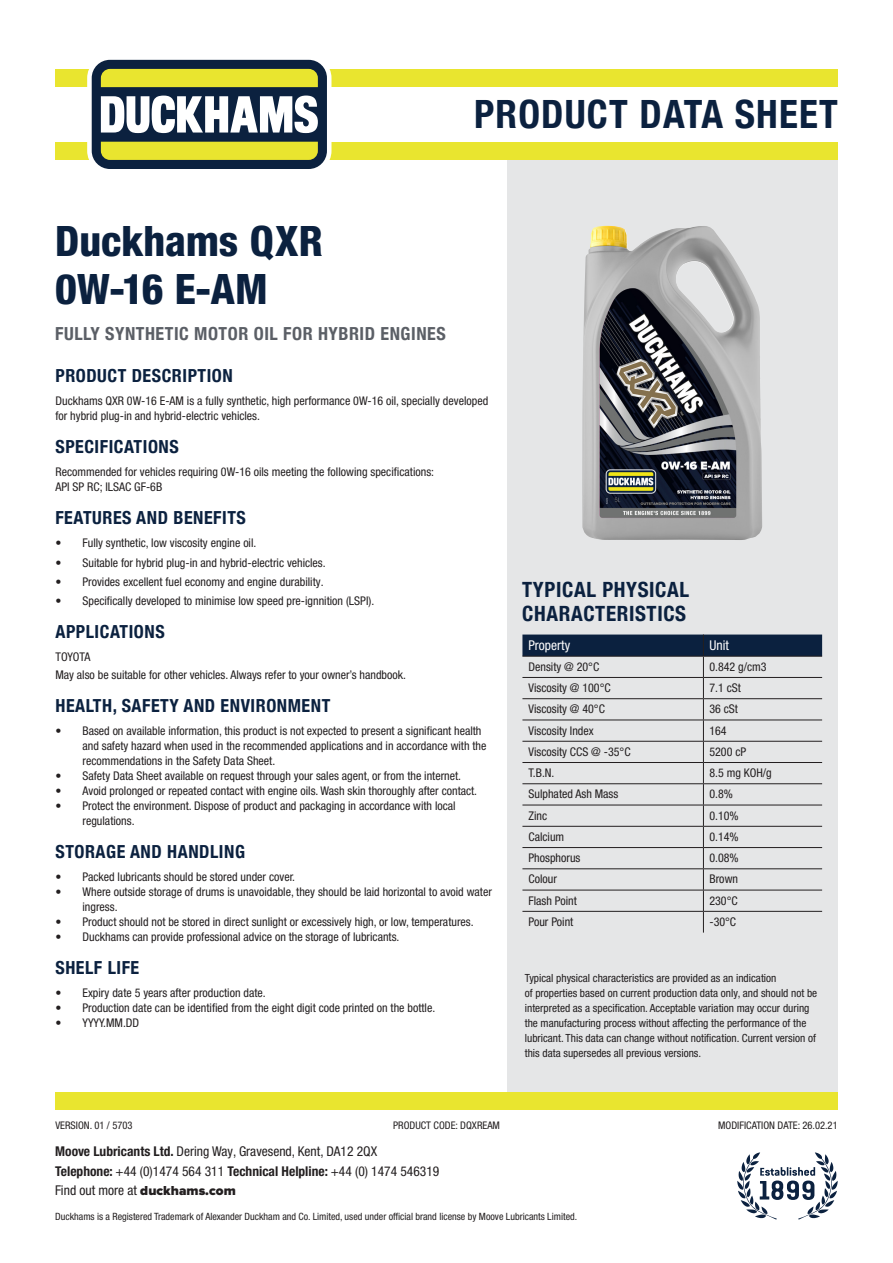
<style>
.page{position:relative;width:893px;height:1263px;background:#fff}
.page>*{position:absolute;margin:0;border:0;box-sizing:border-box;transform-origin:0 0}
.t1{font:800 condensed 42px/48px "Helvetica Neue LT Std";color:#0b213f}
.t2{font:700 condensed 39px "Helvetica Neue";letter-spacing:.03em;color:#0b213f}
.t3{font:700 condensed 21px/24px "Helvetica Neue";letter-spacing:.03em;color:#0b213f}
.Paragraph_Style_1{font:700 condensed 18px "Helvetica Neue";letter-spacing:.03em;color:#0b213f}
.t4{font:700 condensed 18px "Helvetica Neue";letter-spacing:.03em;color:#5b5f66}
.t5{font:condensed 13.5px/19.5px "Helvetica Neue LTW1 G";color:#231f20}
.t6{font:condensed 13.5px "Helvetica Neue LTW1 G";color:#fff}
.Paragraph_Style_1-2{font:condensed 12px/15px "Helvetica Neue LTW1 G";color:#231f20}
.t7{font:condensed 11.25px/15px "Helvetica Neue LTW1 G";color:#231f20}
.t8{font:condensed 10.5px "Helvetica Neue LTW1 G";color:#231f20}
.t9{font:condensed 10.05px "Helvetica Neue LTW1 G";color:#231f20}
.s1{font-weight:700}
.s2{font-family:"Proxima Nova";font-weight:900;font-stretch:normal}
</style>
<div class="page">
<div style="left:55px;top:69px;width:783px;height:18px;background:#e9e52f"></div>
<div style="left:55px;top:142px;width:783px;height:18px;background:#e9e52f"></div>
<div style="left:87px;top:55px;width:244px;height:119px;background:#fff;border-radius:23px"></div>
<div style="left:92px;top:60px;width:235px;height:109px;background:#0b213f;border-radius:18px"></div>
<svg style="left:101px;top:96px;width:217px;height:37px"></svg>
<div style="left:101px;top:142px;width:217px;height:18px;background:#e9e52f"></div>
<div style="left:101px;top:69px;width:217px;height:18px;background:#e9e52f"></div>
<div style="left:507px;top:160px;width:331px;height:940px;background:#e5e6e7"></div>
<svg style="left:737px;top:1152px;width:101px;height:67px"></svg>
<div style="left:55px;top:1092px;width:783px;height:17px;background:#e9e52f"></div>
<svg style="left:522px;top:634px;width:300px;height:298px"></svg>
<img style="left:582px;top:226px;width:180px;height:314px">
<h2 class="t2" style="left:474px;top:82px;width:365px">PRODUCT DATA SHEET</h2>
<p class="t1" style="left:55px;top:216px;width:269px">Duckhams QXR<br>0W-16 E-AM</p>
<p class="t4" style="left:55px;top:319px;width:392px">FULLY SYNTHETIC MOTOR OIL FOR HYBRID ENGINES</p>
<p class="Paragraph_Style_1" style="left:55px;top:361px;width:179px">PRODUCT DESCRIPTION</p>
<p class="Paragraph_Style_1-2" style="left:55px;top:394px;width:434px">Duckhams QXR 0W-16 E-AM is a fully synthetic, high performance 0W-16 oil, specially developed for hybrid plug-in and hybrid-electric vehicles.</p>
<p class="Paragraph_Style_1" style="left:55px;top:432px;width:125px">SPECIFICATIONS</p>
<p class="Paragraph_Style_1-2" style="left:55px;top:465px;width:380px">Recommended for vehicles requiring 0W-16 oils meeting the following specifications:<br>API SP RC; ILSAC GF-6B</p>
<p class="Paragraph_Style_1" style="left:55px;top:503px;width:192px">FEATURES AND BENEFITS</p>
<p class="Paragraph_Style_1-2" style="left:55px;top:536px;width:202px">• Fully synthetic, low viscosity engine oil.</p>
<p class="Paragraph_Style_1-2" style="left:55px;top:555px;width:272px">• Suitable for hybrid plug-in and hybrid-electric vehicles.</p>
<p class="Paragraph_Style_1-2" style="left:55px;top:574px;width:270px">• Provides excellent fuel economy and engine durability.</p>
<p class="Paragraph_Style_1-2" style="left:55px;top:594px;width:320px">• Specifically developed to minimise low speed pre-ignnition (LSPI).</p>
<p class="Paragraph_Style_1" style="left:55px;top:616px;width:111px">APPLICATIONS</p>
<p class="Paragraph_Style_1-2" style="left:55px;top:648px;width:352px;line-height:18px">TOYOTA<br>May also be suitable for other vehicles. Always refer to your owner’s handbook.</p>
<p class="Paragraph_Style_1" style="left:55px;top:690px;width:276px">HEALTH, SAFETY AND ENVIRONMENT</p>
<p class="Paragraph_Style_1-2" style="left:82px;top:724px;width:405px;text-indent:-27px">• Based on available information, this product is not expected to present a significant health and safety hazard when used in the recommended applications and in accordance with the recommendations in the Safety Data Sheet.</p>
<p class="Paragraph_Style_1-2" style="left:55px;top:769px;width:407px">• Safety Data Sheet available on request through your sales agent, or from the internet.</p>
<p class="Paragraph_Style_1-2" style="left:55px;top:784px;width:423px">• Avoid prolonged or repeated contact with engine oils. Wash skin thoroughly after contact.</p>
<p class="Paragraph_Style_1-2" style="left:82px;top:799px;width:375px;text-indent:-27px">• Protect the environment. Dispose of product and packaging in accordance with local regulations.</p>
<p class="Paragraph_Style_1" style="left:55px;top:836px;width:191px">STORAGE AND HANDLING</p>
<p class="Paragraph_Style_1-2" style="left:55px;top:870px;width:241px">• Packed lubricants should be stored under cover.</p>
<p class="Paragraph_Style_1-2" style="left:82px;top:885px;width:411px;text-indent:-27px">• Where outside storage of drums is unavoidable, they should be laid horizontal to avoid water ingress.</p>
<p class="Paragraph_Style_1-2" style="left:55px;top:915px;width:420px">• Product should not be stored in direct sunlight or excessively high, or low, temperatures.</p>
<p class="Paragraph_Style_1-2" style="left:55px;top:930px;width:345px">• Duckhams can provide professional advice on the storage of lubricants.</p>
<p class="Paragraph_Style_1" style="left:55px;top:952px;width:85px">SHELF LIFE</p>
<p class="Paragraph_Style_1-2" style="left:55px;top:986px;width:212px">• Expiry date 5 years after production date.</p>
<p class="Paragraph_Style_1-2" style="left:55px;top:1001px;width:381px">• Production date can be identified from the eight digit code printed on the bottle.</p>
<p class="Paragraph_Style_1-2" style="left:55px;top:1016px;width:85px">• YYYY.MM.DD</p>
<h3 class="t3" style="left:522px;top:576px;width:168px">TYPICAL PHYSICAL<br>CHARACTERISTICS</h3>
<p class="t6" style="left:528px;top:637px;width:43px">Property</p>
<p class="t6" style="left:709px;top:637px;width:21px">Unit</p>
<p class="Paragraph_Style_1-2" style="left:528px;top:659px;width:72px">Density @ 20°C</p>
<p class="Paragraph_Style_1-2" style="left:709px;top:659px;width:59px">0.842 g/cm3</p>
<p class="Paragraph_Style_1-2" style="left:528px;top:680px;width:84px">Viscosity @ 100°C</p>
<p class="Paragraph_Style_1-2" style="left:709px;top:680px;width:33px">7.1 cSt</p>
<p class="Paragraph_Style_1-2" style="left:528px;top:702px;width:78px">Viscosity @ 40°C</p>
<p class="Paragraph_Style_1-2" style="left:709px;top:702px;width:30px">36 cSt</p>
<p class="Paragraph_Style_1-2" style="left:528px;top:723px;width:67px">Viscosity Index</p>
<p class="Paragraph_Style_1-2" style="left:709px;top:723px;width:19px">164</p>
<p class="Paragraph_Style_1-2" style="left:528px;top:744px;width:104px">Viscosity CCS @ -35°C</p>
<p class="Paragraph_Style_1-2" style="left:709px;top:744px;width:38px">5200 cP</p>
<p class="Paragraph_Style_1-2" style="left:528px;top:765px;width:27px">T.B.N.</p>
<p class="Paragraph_Style_1-2" style="left:709px;top:765px;width:64px">8.5 mg KOH/g</p>
<p class="Paragraph_Style_1-2" style="left:528px;top:787px;width:91px">Sulphated Ash Mass</p>
<p class="Paragraph_Style_1-2" style="left:709px;top:787px;width:25px">0.8%</p>
<p class="Paragraph_Style_1-2" style="left:528px;top:808px;width:20px">Zinc</p>
<p class="Paragraph_Style_1-2" style="left:709px;top:808px;width:31px">0.10%</p>
<p class="Paragraph_Style_1-2" style="left:528px;top:829px;width:37px">Calcium</p>
<p class="Paragraph_Style_1-2" style="left:709px;top:829px;width:31px">0.14%</p>
<p class="Paragraph_Style_1-2" style="left:528px;top:850px;width:53px">Phosphorus</p>
<p class="Paragraph_Style_1-2" style="left:709px;top:850px;width:31px">0.08%</p>
<p class="Paragraph_Style_1-2" style="left:528px;top:872px;width:30px">Colour</p>
<p class="Paragraph_Style_1-2" style="left:709px;top:872px;width:30px">Brown</p>
<p class="Paragraph_Style_1-2" style="left:528px;top:893px;width:50px">Flash Point</p>
<p class="Paragraph_Style_1-2" style="left:709px;top:893px;width:30px">230°C</p>
<p class="Paragraph_Style_1-2" style="left:528px;top:914px;width:46px">Pour Point</p>
<p class="Paragraph_Style_1-2" style="left:709px;top:914px;width:28px">-30°C</p>
<p class="t7" style="left:525px;top:970px;width:294px">Typical physical characteristics are provided as an indication<br>of properties based on current production data only, and should not be interpreted as a specification. Acceptable variation may occur during the manufacturing process without affecting the performance of the lubricant. This data can change without notification. Current version of this data supersedes all previous versions.</p>
<p class="t8" style="left:55px;top:1119px;width:79px">VERSION. 01 / 5703</p>
<p class="t8" style="left:393px;top:1119px;width:108px">PRODUCT CODE: DQXREAM</p>
<p class="t8" style="left:718px;top:1119px;width:121px">MODIFICATION DATE: 26.02.21</p>
<p class="t5" style="left:55px;top:1142px;width:386px"><span class="s1">Moove Lubricants Ltd.</span> Dering Way, Gravesend, Kent, DA12 2QX<br><span class="s1">Telephone:</span> +44 (0)1474 564 311 <span class="s1">Technical Helpline:</span> +44 (0) 1474 546319<br>Find out more at <span class="s2">duckhams.com</span></p>
<p class="t9" style="left:55px;top:1210px;width:523px">Duckhams is a Registered Trademark of Alexander Duckham and Co. Limited, used under official brand license by Moove Lubricants Limited.</p>
</div>
